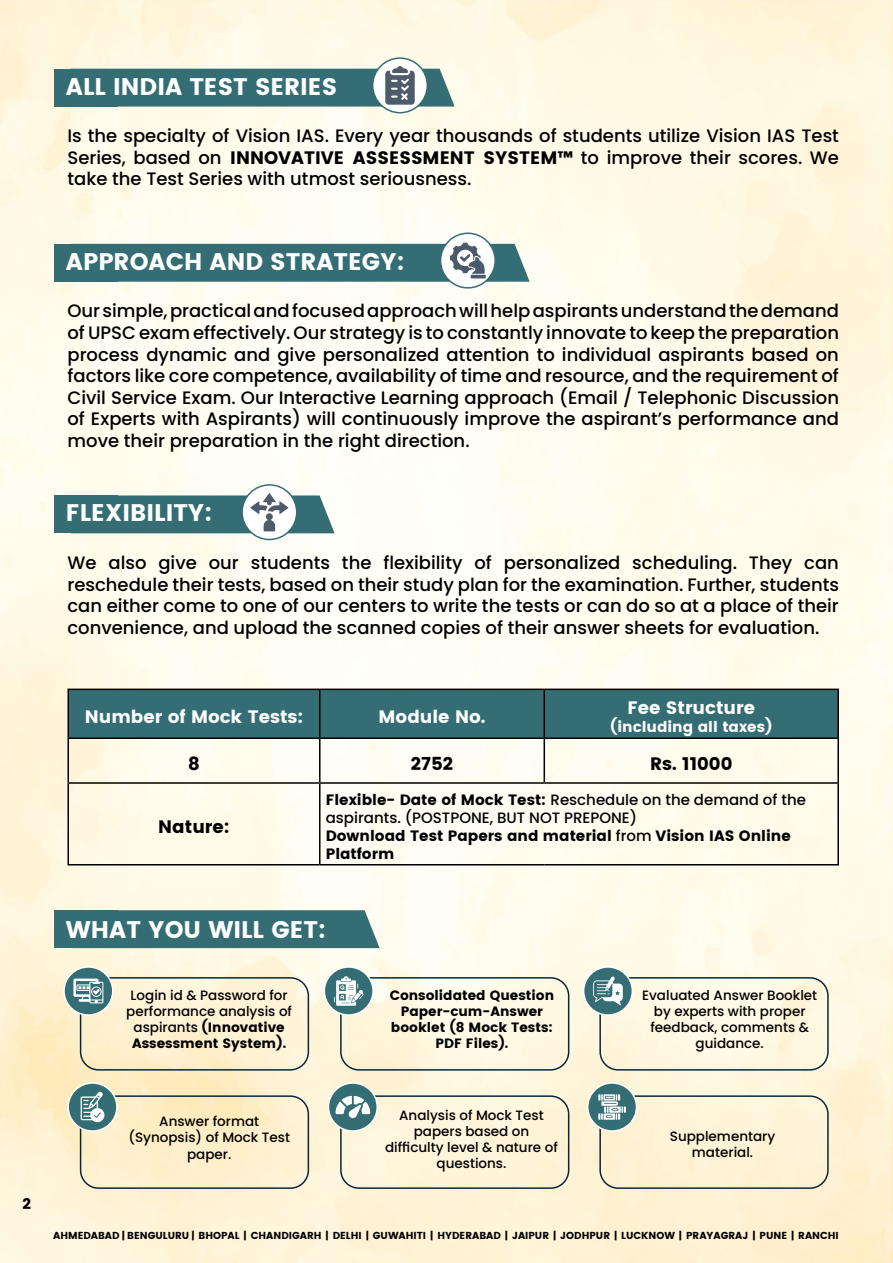
<style>
.page{position:relative;width:893px;height:1263px;background:#fff}
.page>*{position:absolute;margin:0;border:0;box-sizing:border-box;transform-origin:0 0}
.t1{font:700 24px "Poppins";color:#fff}
.t2{font:500 18px/21.6px "Poppins";color:#000;text-align:justify}
.t3{font:700 18px "Poppins";color:#fff}
.t4{font:700 18px "Poppins";color:#000}
.t5{font:700 15px/18px "Poppins";color:#000}
.t6{font:700 15px "Poppins";color:#fff}
.t7{font:500 13.5px/16.2px "Poppins";color:#000;text-align:center}
.t8{font:700 13.5px/16.2px "Poppins";color:#000;text-align:center}
.t9{font:700 10.2px "Poppins";color:#000}
.s1{font-weight:700}
.s2{font-weight:500}
</style>
<div class="page">
<img style="left:0;top:0;width:893px;height:1263px">
<div style="left:599px;top:1095px;width:230px;height:94px;border:2px solid #05283b;border-radius:18px"></div>
<div style="left:599px;top:977px;width:230px;height:93px;border:2px solid #05283b;border-radius:18px"></div>
<div style="left:340px;top:1095px;width:229px;height:94px;border:2px solid #05283b;border-radius:18px"></div>
<div style="left:340px;top:977px;width:229px;height:93px;border:2px solid #05283b;border-radius:18px"></div>
<div style="left:80px;top:1095px;width:229px;height:94px;border:2px solid #05283b;border-radius:18px"></div>
<div style="left:80px;top:977px;width:229px;height:93px;border:2px solid #05283b;border-radius:18px"></div>
<div style="left:118px;top:910px;width:262px;height:38px;background:#346e74"></div>
<div style="left:54px;top:910px;width:64px;height:38px;background:#346e74"></div>
<svg style="left:373px;top:58px;width:54px;height:55px"></svg>
<div style="left:372px;top:57px;width:56px;height:56px;border:2px solid #346e74;border-radius:50%"></div>
<svg style="left:441px;top:233px;width:54px;height:55px"></svg>
<div style="left:440px;top:233px;width:56px;height:56px;border:2px solid #346e74;border-radius:50%"></div>
<svg style="left:242px;top:485px;width:55px;height:54px"></svg>
<div style="left:241px;top:484px;width:56px;height:56px;border:2px solid #346e74;border-radius:50%"></div>
<div style="left:69px;top:690px;width:768px;height:47px;background:#346e74"></div>
<hr style="left:68px;top:689px;width:252px;height:1px;background:#000">
<hr style="left:68px;top:690px;width:1px;height:47px;background:#000">
<hr style="left:320px;top:689px;width:224px;height:1px;background:#000">
<hr style="left:319px;top:690px;width:1px;height:47px;background:#000">
<hr style="left:544px;top:689px;width:295px;height:1px;background:#000">
<hr style="left:544px;top:690px;width:1px;height:47px;background:#000">
<hr style="left:837px;top:690px;width:2px;height:47px;background:#000">
<hr style="left:68px;top:737px;width:252px;height:2px;background:#000">
<hr style="left:68px;top:739px;width:1px;height:43px;background:#000">
<hr style="left:320px;top:737px;width:224px;height:2px;background:#000">
<hr style="left:319px;top:739px;width:1px;height:43px;background:#000">
<hr style="left:544px;top:737px;width:295px;height:2px;background:#000">
<hr style="left:544px;top:739px;width:1px;height:43px;background:#000">
<hr style="left:837px;top:739px;width:2px;height:43px;background:#000">
<hr style="left:68px;top:782px;width:252px;height:2px;background:#000">
<hr style="left:68px;top:784px;width:1px;height:80px;background:#000">
<hr style="left:320px;top:782px;width:224px;height:2px;background:#000">
<hr style="left:319px;top:784px;width:1px;height:80px;background:#000">
<hr style="left:544px;top:782px;width:295px;height:2px;background:#000">
<hr style="left:837px;top:784px;width:2px;height:80px;background:#000">
<hr style="left:68px;top:864px;width:252px;height:1px;background:#000">
<hr style="left:320px;top:864px;width:224px;height:1px;background:#000">
<hr style="left:544px;top:864px;width:295px;height:1px;background:#000">
<div style="left:584px;top:967px;width:48px;height:48px;background:#346e74;border-radius:50%"></div>
<div style="left:583px;top:966px;width:50px;height:50px;border:2px solid #fff;border-radius:50%"></div>
<div style="left:324px;top:967px;width:49px;height:48px;background:#346e74;border-radius:50%"></div>
<div style="left:324px;top:966px;width:50px;height:50px;border:2px solid #fff;border-radius:50%"></div>
<div style="left:64px;top:967px;width:49px;height:48px;background:#346e74;border-radius:50%"></div>
<div style="left:63px;top:966px;width:51px;height:50px;border:2px solid #fff;border-radius:50%"></div>
<div style="left:588px;top:1083px;width:48px;height:48px;background:#346e74;border-radius:50%"></div>
<div style="left:587px;top:1082px;width:50px;height:50px;border:2px solid #fff;border-radius:50%"></div>
<div style="left:328px;top:1083px;width:49px;height:48px;background:#346e74;border-radius:50%"></div>
<div style="left:328px;top:1082px;width:50px;height:50px;border:2px solid #fff;border-radius:50%"></div>
<div style="left:68px;top:1083px;width:49px;height:48px;background:#346e74;border-radius:50%"></div>
<div style="left:67px;top:1082px;width:51px;height:50px;border:2px solid #fff;border-radius:50%"></div>
<svg style="left:54px;top:66px;width:401px;height:41px;background:#538286"></svg>
<svg style="left:54px;top:243px;width:476px;height:39px;background:#4a7c81"></svg>
<svg style="left:54px;top:493px;width:281px;height:40px"></svg>
<svg style="left:73px;top:978px;width:30px;height:25px"></svg>
<svg style="left:334px;top:976px;width:30px;height:30px"></svg>
<svg style="left:593px;top:976px;width:30px;height:29px"></svg>
<svg style="left:81px;top:1091px;width:24px;height:31px"></svg>
<svg style="left:335px;top:1096px;width:35px;height:22px"></svg>
<svg style="left:598px;top:1094px;width:28px;height:26px"></svg>
<h1 class="t1" style="left:66px;top:73px;width:273px">ALL INDIA TEST SERIES</h1>
<p class="t2" style="left:67px;top:125px;width:773px">Is the specialty of Vision IAS. Every year thousands of students utilize Vision IAS Test Series, based on <span class="s1">INNOVATIVE ASSESSMENT SYSTEM™</span> to improve their scores. We take the Test Series with utmost seriousness.</p>
<h1 class="t1" style="left:66px;top:247px;width:340px">APPROACH AND STRATEGY:</h1>
<p class="t2" style="left:67px;top:300px;width:773px">Our simple, practical and focused approach will help aspirants understand the demand of UPSC exam effectively. Our strategy is to constantly innovate to keep the preparation process dynamic and give personalized attention to individual aspirants based on factors like core competence, availability of time and resource, and the requirement of Civil Service Exam. Our Interactive Learning approach (Email / Telephonic Discussion of Experts with Aspirants) will continuously improve the aspirant’s performance and move their preparation in the right direction.</p>
<h1 class="t1" style="left:66px;top:499px;width:148px">FLEXIBILITY:</h1>
<p class="t2" style="left:67px;top:552px;width:773px">We also give our students the flexibility of personalized scheduling. They can reschedule their tests, based on their study plan for the examination. Further, students can either come to one of our centers to write the tests or can do so at a place of their convenience, and upload the scanned copies of their answer sheets for evaluation.</p>
<p class="t3" style="left:85px;top:706px;width:220px">Number of Mock Tests:</p>
<p class="t3" style="left:379px;top:706px;width:108px">Module No.</p>
<p class="t3" style="left:627px;top:697px;width:129px">Fee Structure</p>
<p class="t6" style="left:610px;top:718px;width:164px">(including all taxes)</p>
<p class="t4" style="left:188px;top:753px;width:13px">8</p>
<p class="t4" style="left:411px;top:753px;width:44px">2752</p>
<p class="t4" style="left:650px;top:753px;width:84px">Rs. 11000</p>
<p class="t4" style="left:158px;top:816px;width:73px">Nature:</p>
<p class="t5" style="left:326px;top:790px;width:482px">Flexible- Date of Mock Test: <span class="s2">Reschedule on the demand of the aspirants. (POSTPONE, BUT NOT PREPONE)<br></span>Download Test Papers and material <span class="s2">from</span> Vision IAS Online Platform</p>
<h1 class="t1" style="left:66px;top:915px;width:261px">WHAT YOU WILL GET:</h1>
<p class="t7" style="left:126px;top:987px;width:167px">Login id &amp; Password for performance analysis of aspirants <span class="s1">(Innovative<br>Assessment System).</span></p>
<p class="t8" style="left:390px;top:987px;width:166px">Consolidated Question<br>Paper-cum-Answer booklet (8 Mock Tests:<br>PDF Files).</p>
<p class="t7" style="left:642px;top:987px;width:177px">Evaluated Answer Booklet by experts with proper feedback, comments &amp; guidance.</p>
<p class="t5" style="left:23px;top:1195px;width:10px">2</p>
<p class="t7" style="left:128px;top:1113px;width:163px">Answer format (Synopsis) of Mock Test paper.</p>
<p class="t7" style="left:385px;top:1107px;width:174px">Analysis of Mock Test papers based on difficulty level &amp; nature of questions.</p>
<p class="t7" style="left:670px;top:1128px;width:107px">Supplementary material.</p>
<p class="t9" style="left:53px;top:1230px;width:787px">AHMEDABAD | BENGULURU | BHOPAL | CHANDIGARH | DELHI | GUWAHITI | HYDERABAD | JAIPUR | JODHPUR | LUCKNOW | PRAYAGRAJ | PUNE | RANCHI</p>
</div>
